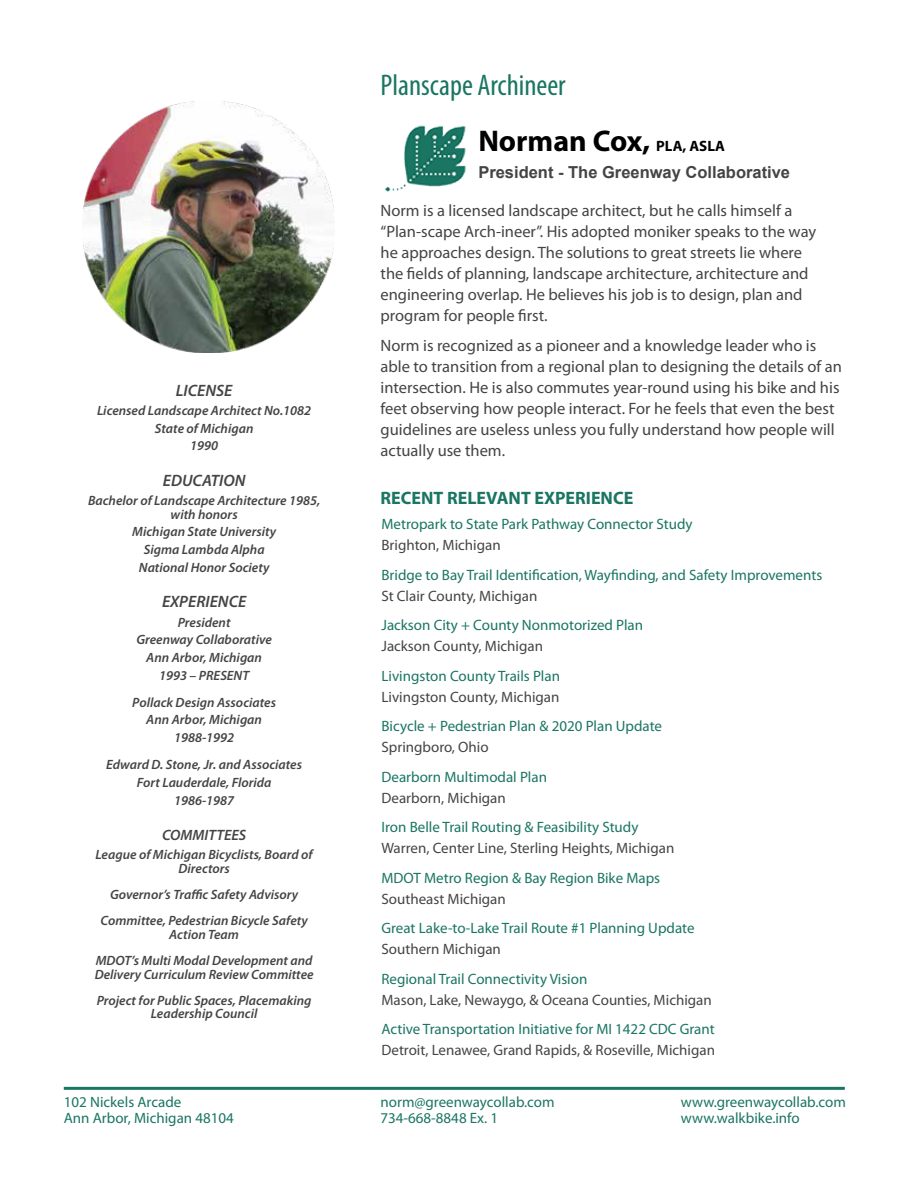
<style>
.page{position:relative;width:918px;height:1188px;background:#fff}
.page>*{position:absolute;margin:0;border:0;box-sizing:border-box;transform-origin:0 0}
.t1{font:condensed 30px "Myriad Pro";color:#1a7563}
.t2{font:700 30px "Myriad Pro";color:#000}
.t3{font:700 18px "Myriad Pro";color:#1a7563}
.t4{font:16.5px/21px "Myriad Pro";color:#444}
.t5{font:700 16.5px "Arial";color:#444}
.t6{font:italic 600 16.5px "Myriad Pro";color:#444}
.t7{font:15px/16px "Myriad Pro";color:#1a7563}
.t8{font:15px "Myriad Pro";color:#444}
.t9{font:italic 600 15px "Myriad Pro";color:#444}
.t10{font:italic 600 13.5px/17.7px "Myriad Pro";color:#444;text-align:center}
.s1{font-size:15px}
</style>
<div class="page">
<img style="left:83px;top:101px;width:251px;height:252px">
<img style="left:385px;top:125px;width:81px;height:67px">
<hr style="left:64px;top:1087px;width:781px;height:3px;background:#1a7563">
<h1 class="t1" style="left:381px;top:67px;width:187px">Planscape Archineer</h1>
<p class="t6" style="left:176px;top:380px;width:58px">LICENSE</p>
<p class="t10" style="left:97px;top:401px;width:216px">Licensed Landscape Architect No.1082<br>State of Michigan<br>1990</p>
<p class="t6" style="left:163px;top:470px;width:84px">EDUCATION</p>
<p class="t10" style="left:88px;top:494px;width:234px;line-height:13.5px">Bachelor of Landscape Architecture 1985, with honors</p>
<p class="t10" style="left:132px;top:523px;width:145px">Michigan State University<br>Sigma Lambda Alpha<br>National Honor Society</p>
<p class="t6" style="left:162px;top:591px;width:86px">EXPERIENCE</p>
<p class="t10" style="left:136px;top:613px;width:137px">President<br>Greenway Collaborative<br>Ann Arbor, Michigan<br>1993 – PRESENT</p>
<p class="t10" style="left:132px;top:693px;width:145px">Pollack Design Associates<br>Ann Arbor, Michigan<br>1988-1992</p>
<p class="t10" style="left:106px;top:755px;width:197px">Edward D. Stone, Jr. and Associates<br>Fort Lauderdale, Florida<br>1986-1987</p>
<p class="t9" style="left:162px;top:825px;width:86px">COMMITTEES</p>
<p class="t10" style="left:96px;top:848px;width:219px;line-height:13.5px">League of Michigan Bicyclists, Board of<br>Directors</p>
<p class="t10" style="left:101px;top:881px;width:209px;line-height:26.2px">Governor’s Traffic Safety Advisory<br>Committee, Pedestrian Bicycle Safety</p>
<p class="t10" style="left:96px;top:921px;width:218px;line-height:26.2px">Action Team<br>MDOT’s Multi Modal Development and</p>
<p class="t10" style="left:95px;top:961px;width:221px;line-height:26.2px;text-align:left">Delivery Curriculum Review Committee<br>Project for Public Spaces, Placemaking</p>
<p class="t10" style="left:151px;top:1005px;width:108px">Leadership Council</p>
<h1 class="t2" style="left:478px;top:122px;width:248px">Norman Cox, <span class="s1">PLA, ASLA</span></h1>
<p class="t5" style="left:478px;top:161px;width:313px">President - The Greenway Collaborative</p>
<p class="t4" style="left:381px;top:200px;width:437px">Norm is a licensed landscape architect, but he calls himself a “Plan-scape Arch-ineer”. His adopted moniker speaks to the way he approaches design. The solutions to great streets lie where the fields of planning, landscape architecture, architecture and engineering overlap. He believes his job is to design, plan and program for people first.</p>
<p class="t4" style="left:381px;top:334px;width:463px">Norm is recognized as a pioneer and a knowledge leader who is able to transition from a regional plan to designing the details of an intersection. He is also commutes year-round using his bike and his feet observing how people interact. For he feels that even the best guidelines are useless unless you fully understand how people will actually use them.</p>
<p class="t3" style="left:381px;top:486px;width:254px">RECENT RELEVANT EXPERIENCE</p>
<p class="t7" style="left:381px;top:516px;width:313px">Metropark to State Park Pathway Connector Study</p>
<p class="t8" style="left:381px;top:536px;width:121px">Brighton, Michigan</p>
<p class="t7" style="left:381px;top:567px;width:442px">Bridge to Bay Trail Identification, Wayfinding, and Safety Improvements</p>
<p class="t8" style="left:381px;top:587px;width:157px">St Clair County, Michigan</p>
<p class="t7" style="left:381px;top:617px;width:263px">Jackson City + County Nonmotorized Plan</p>
<p class="t8" style="left:381px;top:637px;width:163px">Jackson County, Michigan</p>
<p class="t7" style="left:381px;top:668px;width:180px">Livingston County Trails Plan</p>
<p class="t8" style="left:381px;top:688px;width:179px">Livingston County, Michigan</p>
<p class="t7" style="left:381px;top:718px;width:282px">Bicycle + Pedestrian Plan &amp; 2020 Plan Update</p>
<p class="t8" style="left:381px;top:738px;width:109px">Springboro, Ohio</p>
<p class="t7" style="left:381px;top:769px;width:167px">Dearborn Multimodal Plan</p>
<p class="t8" style="left:381px;top:789px;width:126px">Dearborn, Michigan</p>
<p class="t7" style="left:381px;top:819px;width:258px">Iron Belle Trail Routing &amp; Feasibility Study</p>
<p class="t8" style="left:381px;top:839px;width:294px">Warren, Center Line, Sterling Heights, Michigan</p>
<p class="t7" style="left:381px;top:870px;width:280px">MDOT Metro Region &amp; Bay Region Bike Maps</p>
<p class="t8" style="left:381px;top:890px;width:126px">Southeast Michigan</p>
<p class="t7" style="left:381px;top:920px;width:315px">Great Lake-to-Lake Trail Route #1 Planning Update</p>
<p class="t8" style="left:381px;top:940px;width:121px">Southern Michigan</p>
<p class="t7" style="left:381px;top:971px;width:207px">Regional Trail Connectivity Vision</p>
<p class="t8" style="left:381px;top:991px;width:332px">Mason, Lake, Newaygo, &amp; Oceana Counties, Michigan</p>
<p class="t7" style="left:381px;top:1021px;width:335px">Active Transportation Initiative for MI 1422 CDC Grant</p>
<p class="t8" style="left:381px;top:1041px;width:335px">Detroit, Lenawee, Grand Rapids, &amp; Roseville, Michigan</p>
<p class="t7" style="left:64px;top:1094px;width:172px">102 Nickels Arcade<br>Ann Arbor, Michigan 48104</p>
<p class="t7" style="left:681px;top:1094px;width:167px">www.greenwaycollab.com www.walkbike.info</p>
<p class="t7" style="left:381px;top:1094px;width:176px">norm@greenwaycollab.com<br>734-668-8848 Ex. 1</p>
</div>
